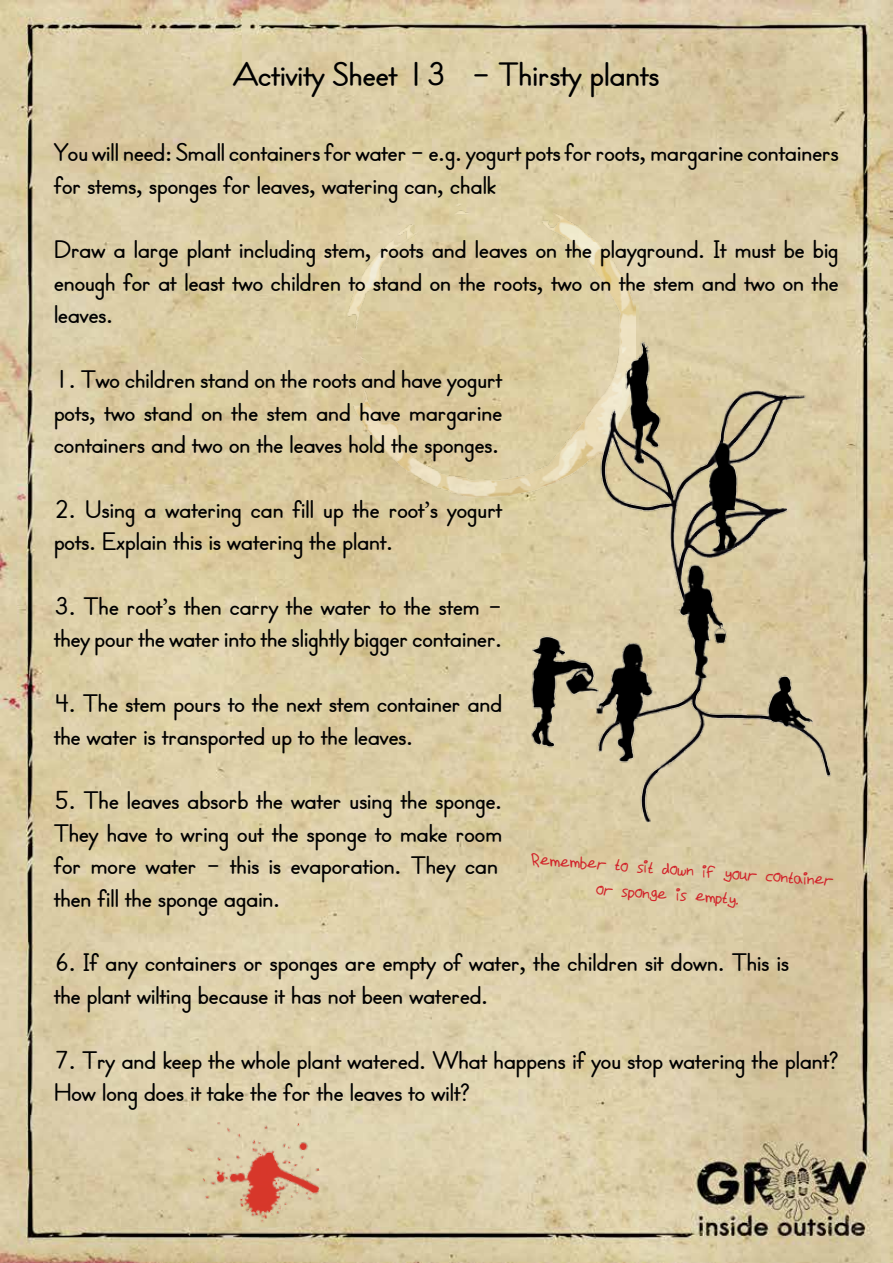
<style>
.page{position:relative;width:893px;height:1263px;background:#fff}
.page>*{position:absolute;margin:0;border:0;box-sizing:border-box;transform-origin:0 0}
.t1{font:700 36px "School Text";color:#000}
.t2{font:700 27px/32.4px "School Text";color:#000}
.t3{font:21px/25.2px "Macshandwriting";color:#d2232a}
</style>
<div class="page">
<img style="left:0;top:0;width:893px;height:1263px">
<img style="left:347px;top:203px;width:289px;height:294px">
<img style="left:502px;top:324px;width:348px;height:511px">
<img style="left:184px;top:1109px;width:141px;height:123px">
<h1 class="t1" style="left:233px;top:52px;width:428px">Activity Sheet 13 - Thirsty plants</h1>
<p class="t2" style="left:54px;top:137px;width:786px">You will need: Small containers for water - e.g. yogurt pots for roots, margarine containers for stems, sponges for leaves, watering can, chalk</p>
<p class="t2" style="left:54px;top:234px;width:786px;text-align:justify">Draw a large plant including stem, roots and leaves on the playground. It must be big enough for at least two children to stand on the roots, two on the stem and two on the leaves.</p>
<p class="t2" style="left:54px;top:364px;width:450px;text-align:justify">1. Two children stand on the roots and have yogurt pots, two stand on the stem and have margarine containers and two on the leaves hold the sponges.</p>
<p class="t2" style="left:54px;top:493px;width:450px">2. Using a watering can fill up the root’s yogurt pots. Explain this is watering the plant.</p>
<p class="t2" style="left:54px;top:591px;width:450px">3. The root’s then carry the water to the stem - they pour the water into the slightly bigger container.</p>
<p class="t2" style="left:54px;top:688px;width:450px">4. The stem pours to the next stem container and the water is transported up to the leaves.</p>
<p class="t2" style="left:54px;top:785px;width:450px">5. The leaves absorb the water using the sponge.<br>They have to wring out the sponge to make room for more water - this is evaporation. They can then fill the sponge again.</p>
<p class="t2" style="left:54px;top:947px;width:736px">6. If any containers or sponges are empty of water, the children sit down. This is the plant wilting because it has not been watered.</p>
<p class="t2" style="left:54px;top:1044px;width:786px">7. Try and keep the whole plant watered. What happens if you stop watering the plant?<br>How long does it take the for the leaves to wilt?</p>
<p class="t3" style="left:599px;top:851px;width:238px;text-indent:-67px;rotate:4deg">Remember to sit down if your container or sponge is empty.</p>
</div>
